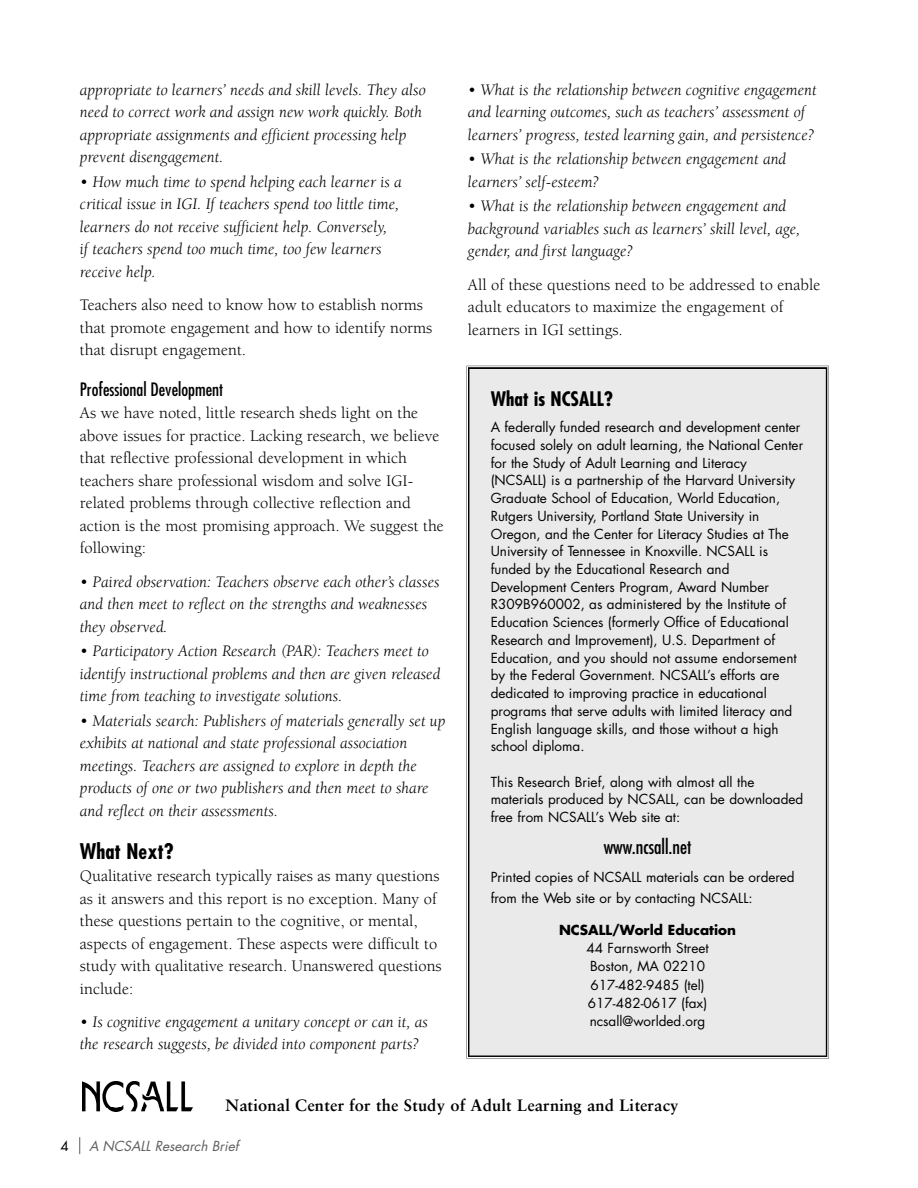
<style>
.page{position:relative;width:918px;height:1188px;background:#fff}
.page>*{position:absolute;margin:0;border:0;box-sizing:border-box;transform-origin:0 0}
.t1{font:700 condensed 21px "Futura";color:#000}
.t2{font:condensed 19.5px "Futura";color:#000}
.t3{font:700 condensed 19.5px "Futura";color:#000}
.t4{font:condensed 18px "Futura";color:#000}
.t5{font:italic 16.5px/22.5px "Berkeley";color:#000}
.t6{font:16.5px/22.5px "Berkeley";color:#000}
.t7{font:700 16.5px "Sabon";letter-spacing:.01em;color:#000}
.t8{font:13.5px/17.7px "Futura";color:#000}
.t9{font:700 13.5px "Futura";color:#000}
.t10{font:italic 13.5px "Futura";color:#5e5e5e}
</style>
<div class="page">
<svg style="left:79px;top:1137px;width:1px;height:17px"></svg>
<img style="left:83px;top:1082px;width:103px;height:13px">
<img style="left:83px;top:1095px;width:109px;height:17px">
<div style="left:467px;top:366px;width:362px;height:693px;background:#eaeaea"></div>
<p class="t5" style="left:80px;top:80px;width:347px">appropriate to learners’ needs and skill levels. They also need to correct work and assign new work quickly. Both appropriate assignments and efficient processing help prevent disengagement.</p>
<p class="t5" style="left:80px;top:172px;width:324px">• How much time to spend helping each learner is a critical issue in IGI. If teachers spend too little time, learners do not receive sufficient help. Conversely,<br>if teachers spend too much time, too few learners receive help.</p>
<p class="t6" style="left:80px;top:295px;width:354px">Teachers also need to know how to establish norms that promote engagement and how to identify norms that disrupt engagement.</p>
<p class="t4" style="left:80px;top:381px;width:145px">Professional Development</p>
<p class="t6" style="left:80px;top:403px;width:366px">As we have noted, little research sheds light on the above issues for practice. Lacking research, we believe that reflective professional development in which teachers share professional wisdom and solve IGI&shy;related problems through collective reflection and action is the most promising approach. We suggest the following:</p>
<p class="t5" style="left:80px;top:572px;width:361px">• Paired observation: Teachers observe each other’s classes and then meet to reflect on the strengths and weaknesses they observed.</p>
<p class="t5" style="left:80px;top:641px;width:362px">• Participatory Action Research (PAR): Teachers meet to identify instructional problems and then are given released time from teaching to investigate solutions.</p>
<p class="t5" style="left:80px;top:711px;width:367px">• Materials search: Publishers of materials generally set up exhibits at national and state professional association meetings. Teachers are assigned to explore in depth the products of one or two publishers and then meet to share and reflect on their assessments.</p>
<p class="t1" style="left:80px;top:842px;width:95px">What Next?</p>
<p class="t6" style="left:80px;top:866px;width:363px">Qualitative research typically raises as many questions as it answers and this report is no exception. Many of these questions pertain to the cognitive, or mental, aspects of engagement. These aspects were difficult to study with qualitative research. Unanswered questions include:</p>
<p class="t5" style="left:80px;top:1012px;width:350px">• Is cognitive engagement a unitary concept or can it, as the research suggests, be divided into component parts?</p>
<p class="t5" style="left:468px;top:80px;width:350px">• What is the relationship between cognitive engagement and learning outcomes, such as teachers’ assessment of learners’ progress, tested learning gain, and persistence?</p>
<p class="t5" style="left:468px;top:149px;width:320px">• What is the relationship between engagement and learners’ self-esteem?</p>
<p class="t5" style="left:468px;top:196px;width:334px">• What is the relationship between engagement and background variables such as learners’ skill level, age, gender, and first language?</p>
<p class="t6" style="left:468px;top:275px;width:354px">All of these questions need to be addressed to enable adult educators to maximize the engagement of learners in IGI settings.</p>
<p class="t3" style="left:491px;top:390px;width:124px">What is NCSALL?</p>
<p class="t8" style="left:491px;top:420px;width:314px">A federally funded research and development center focused solely on adult learning, the National Center for the Study of Adult Learning and Literacy (NCSALL) is a partnership of the Harvard University Graduate School of Education, World Education, Rutgers University, Portland State University in Oregon, and the Center for Literacy Studies at The University of Tennessee in Knoxville. NCSALL is funded by the Educational Research and Development Centers Program, Award Number R309B960002, as administered by the Institute of Education Sciences (formerly Office of Educational Research and Improvement), U.S. Department of Education, and you should not assume endorsement by the Federal Government. NCSALL’s efforts are dedicated to improving practice in educational programs that serve adults with limited literacy and English language skills, and those without a high school diploma.</p>
<p class="t8" style="left:491px;top:774px;width:314px">This Research Brief, along with almost all the materials produced by NCSALL, can be downloaded free from NCSALL’s Web site at:</p>
<p class="t2" style="left:604px;top:838px;width:89px">www.ncsall.net</p>
<p class="t8" style="left:491px;top:868px;width:305px;line-height:20.1px">Printed copies of NCSALL materials can be ordered from the Web site or by contacting NCSALL:</p>
<p class="t9" style="left:559px;top:923px;width:179px">NCSALL/World Education</p>
<p class="t8" style="left:586px;top:940px;width:124px;line-height:18.3px">44 Farnsworth Street<br>Boston, MA 02210<br>617-482-9485 (tel)<br>617-482-0617 (fax) ncsall@worlded.org</p>
<p class="t7" style="left:225px;top:1099px;width:455px">National Center for the Study of Adult Learning and Literacy</p>
<p class="t8" style="left:60px;top:1138px;width:10px">4</p>
<p class="t10" style="left:89px;top:1140px;width:151px">A NCSALL Research Brief</p>
</div>
